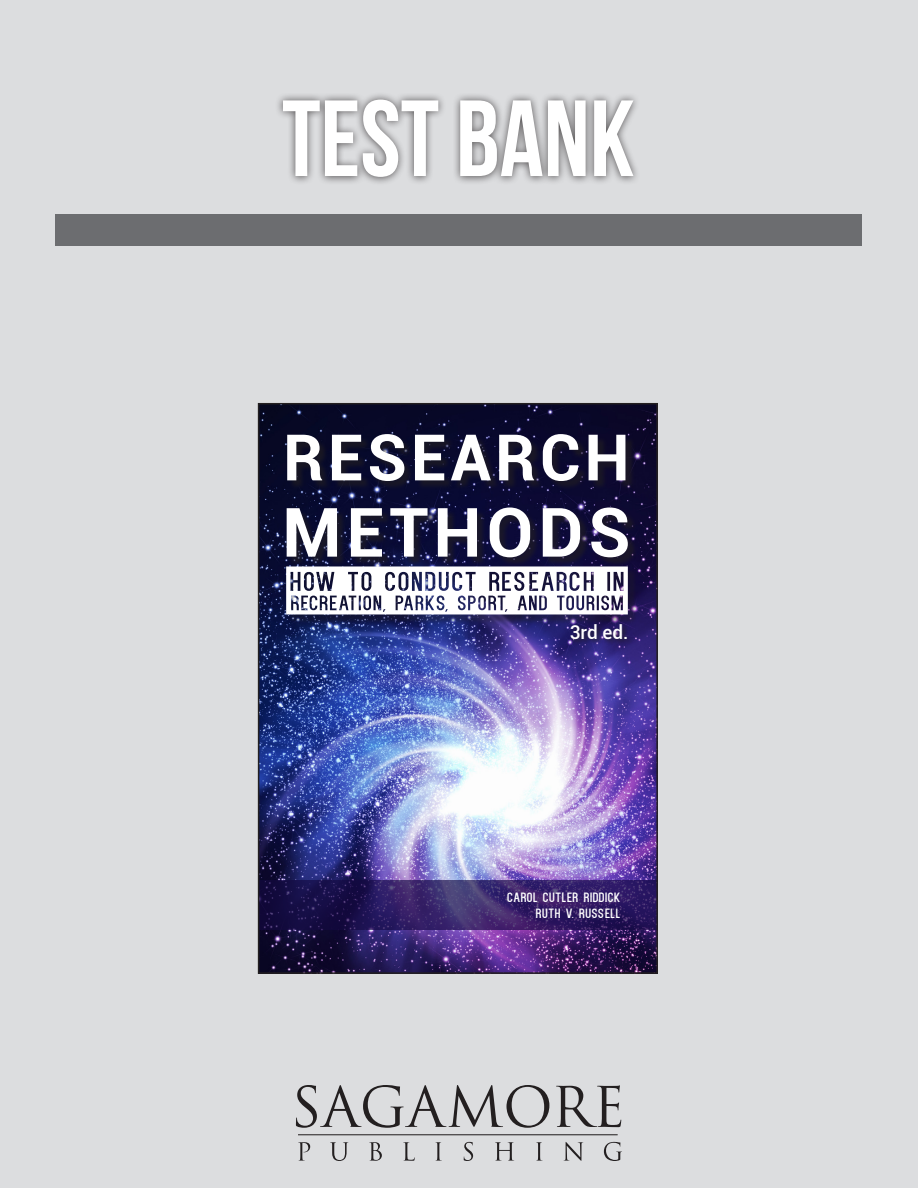
<style>
.page{position:relative;width:918px;height:1188px;background:#dcdddf}
.page>*{position:absolute;margin:0;border:0;box-sizing:border-box;transform-origin:0 0}
.t1{font:108px "Bebas Neue";color:#fff}
.t2{font:700 68.1px "Roboto";letter-spacing:.075em;color:#fff}
.t3{font:700 64.2px "Roboto";letter-spacing:.06em;color:#fff}
.t4{font:500 19.05px "Roboto";color:#fff}
.t5{font:13.5px/16.2px "Kenzo";letter-spacing:.05em;color:#fff;text-align:right}
</style>
<div class="page">
<img style="left:261px;top:406px;width:394px;height:565px">
<svg style="left:261px;top:881px;width:394px;height:49px;background:#2e1e5f"></svg>
<div style="left:569px;top:623px;width:65px;height:22px;background:#231f20;opacity:.75"></div>
<div style="left:288px;top:435px;width:350px;height:132px;background:#231f20;opacity:.61"></div>
<div style="left:287px;top:568px;width:351px;height:56px;background:#231f20;opacity:.4"></div>
<svg style="left:286px;top:566px;width:342px;height:48px;background:#c2c2cd"></svg>
<div style="left:258px;top:403px;width:400px;height:571px;border:2px solid #231f20"></div>
<div style="left:275px;top:92px;width:366px;height:93px;background:#231f20;opacity:.75"></div>
<div style="left:55px;top:215px;width:807px;height:31px;background:#6c6d70"></div>
<svg style="left:298px;top:1134px;width:320px;height:1px"></svg>
<svg style="left:296px;top:1085px;width:253px;height:43px"></svg>
<svg style="left:556px;top:1085px;width:65px;height:42px"></svg>
<svg style="left:298px;top:1142px;width:12px;height:19px"></svg>
<svg style="left:330px;top:1142px;width:18px;height:19px"></svg>
<svg style="left:369px;top:1142px;width:13px;height:19px"></svg>
<svg style="left:403px;top:1142px;width:12px;height:19px"></svg>
<svg style="left:436px;top:1142px;width:6px;height:19px"></svg>
<svg style="left:464px;top:1142px;width:9px;height:19px"></svg>
<svg style="left:495px;top:1142px;width:19px;height:19px"></svg>
<svg style="left:536px;top:1142px;width:7px;height:19px"></svg>
<svg style="left:564px;top:1142px;width:19px;height:19px"></svg>
<svg style="left:604px;top:1142px;width:18px;height:19px"></svg>
<h1 class="t1" style="left:282px;top:79px;width:354px">TEST BANK</h1>
<h3 class="t3" style="left:283px;top:412px;width:348px">RESEARCH</h3>
<h2 class="t2" style="left:282px;top:484px;width:350px">METHODS</h2>
<h3 class="t4" style="left:570px;top:618px;width:60px">3rd ed.</h3>
<p class="t5" style="left:507px;top:889px;width:114px">CAROL CUTLER RIDDICK<br>RUTH V. RUSSELL</p>
</div>
